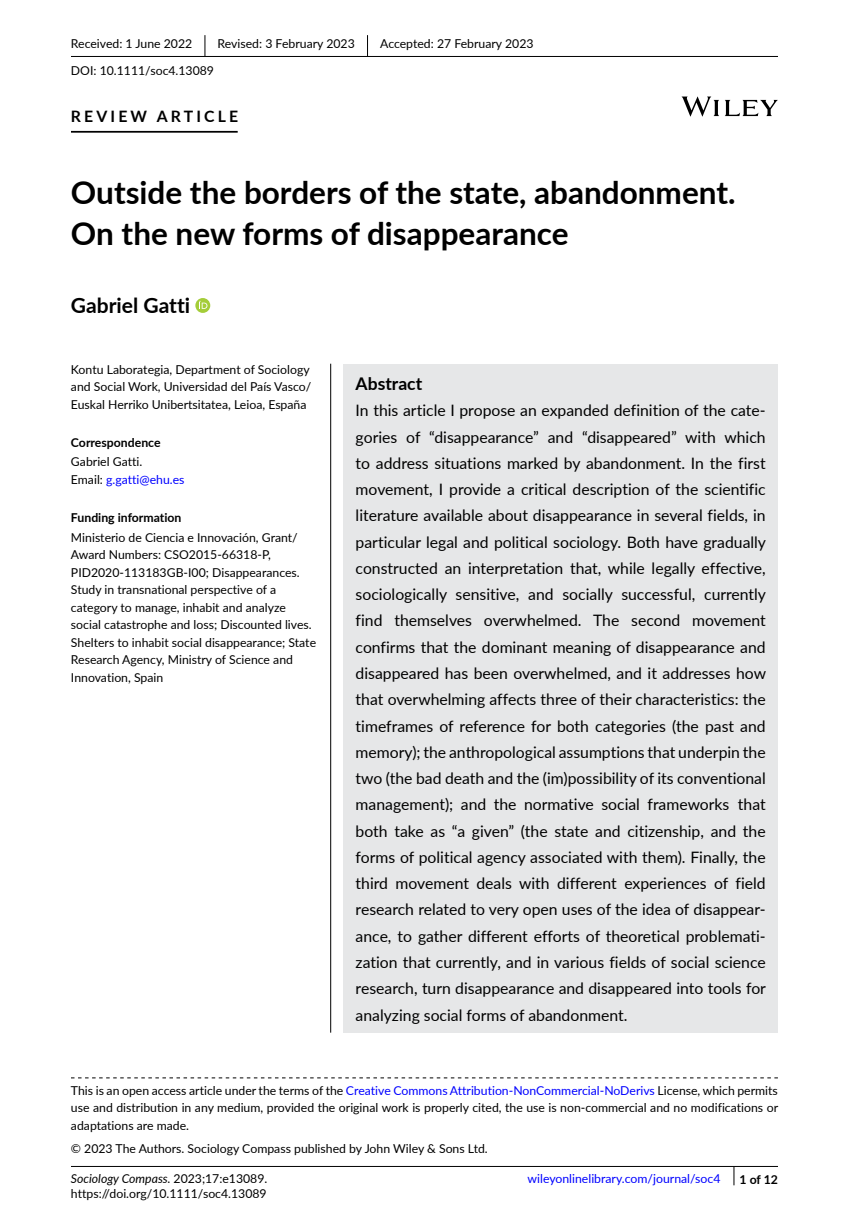
<style>
.page{position:relative;width:849px;height:1221px;background:#fff}
.page>*{position:absolute;margin:0;border:0;box-sizing:border-box;transform-origin:0 0}
.t1{font:700 31.5px/40.2px "Lato";color:#000}
.t2{font:700 21px "Lato";color:#000}
.t3{font:700 17.5px "Lato";color:#000}
.t4{font:15.75px/26.2px "Lato";color:#000;text-align:justify}
.t5{font:700 15.75px "Lato";letter-spacing:.2em;color:#000}
.t6{font:12.25px/17.5px "Lato";color:#000}
.t7{font:700 12.25px "Lato";color:#000}
.t8{font:12.25px "Lato";color:#00f}
.s1{color:#00f}
.s2{font-style:italic}
</style>
<div class="page">
<div style="left:343px;top:363px;width:434px;height:669px;background:#e6e7e8"></div>
<hr style="left:71px;top:56px;width:706px;height:1px;background:#000">
<hr style="left:71px;top:131px;width:167px;height:2px;background:#000">
<svg style="left:195px;top:298px;width:15px;height:15px"></svg>
<svg style="left:199px;top:301px;width:8px;height:8px"></svg>
<svg style="left:204px;top:35px;width:1px;height:21px"></svg>
<svg style="left:367px;top:35px;width:1px;height:21px"></svg>
<hr style="left:71px;top:1165px;width:706px;height:1px;background:#000">
<svg style="left:71px;top:1077px;width:706px;height:1px"></svg>
<svg style="left:681px;top:96px;width:96px;height:21px"></svg>
<svg style="left:733px;top:1166px;width:1px;height:19px"></svg>
<hr style="left:330px;top:363px;width:1px;height:669px;background:#000">
<p class="t6" style="left:71px;top:35px;width:123px">Received: 1 June 2022</p>
<p class="t6" style="left:217px;top:35px;width:139px">Revised: 3 February 2023</p>
<p class="t6" style="left:380px;top:35px;width:155px">Accepted: 27 February 2023</p>
<p class="t6" style="left:71px;top:61px;width:144px">DOI: 10.1111/soc4.13089</p>
<p class="t5" style="left:71px;top:105px;width:169px">REVIEW ARTICLE</p>
<h1 class="t1" style="left:71px;top:171px;width:666px">Outside the borders of the state, abandonment.<br>On the new forms of disappearance</h1>
<h2 class="t2" style="left:71px;top:290px;width:121px">Gabriel Gatti</h2>
<p class="t6" style="left:71px;top:360px;width:242px">Kontu Laborategia, Department of Sociology and Social Work, Universidad del País Vasco/<br>Euskal Herriko Unibertsitatea, Leioa, España</p>
<p class="t7" style="left:71px;top:433px;width:91px">Correspondence</p>
<p class="t6" style="left:71px;top:452px;width:115px">Gabriel Gatti.<br>Email: <span class="s1">g.gatti@ehu.es</span></p>
<p class="t7" style="left:71px;top:509px;width:112px">Funding information</p>
<p class="t6" style="left:71px;top:528px;width:246px">Ministerio de Ciencia e Innovación, Grant/ Award Numbers: CSO2015-66318-P, PID2020-113183GB-I00; Disappearances.<br>Study in transnational perspective of a category to manage, inhabit and analyze social catastrophe and loss; Discounted lives.<br>Shelters to inhabit social disappearance; State Research Agency, Ministry of Science and Innovation, Spain</p>
<p class="t3" style="left:355px;top:371px;width:68px">Abstract</p>
<p class="t4" style="left:355px;top:397px;width:412px">In this article I propose an expanded definition of the cate&shy;gories of “disappearance” and “disappeared” with which to address situations marked by abandonment. In the first movement, I provide a critical description of the scientific literature available about disappearance in several fields, in particular legal and political sociology. Both have gradually constructed an interpretation that, while legally effective, sociologically sensitive, and socially successful, currently find themselves overwhelmed. The second movement confirms that the dominant meaning of disappearance and disappeared has been overwhelmed, and it addresses how that overwhelming affects three of their characteristics: the timeframes of reference for both categories (the past and memory); the anthropological assumptions that underpin the two (the bad death and the (im)possibility of its conventional management); and the normative social frameworks that both take as “a given” (the state and citizenship, and the forms of political agency associated with them). Finally, the third movement deals with different experiences of field research related to very open uses of the idea of disappear&shy;ance, to gather different efforts of theoretical problemati&shy;zation that currently, and in various fields of social science research, turn disappearance and disappeared into tools for analyzing social forms of abandonment.</p>
<p class="t6" style="left:71px;top:1081px;width:708px;text-align:justify">This is an open access article under the terms of the <span class="s1">Creative Commons Attribution-NonCommercial-NoDerivs</span> License, which permits use and distribution in any medium, provided the original work is properly cited, the use is non-commercial and no modifications or adaptations are made.</p>
<p class="t6" style="left:71px;top:1138px;width:418px">© 2023 The Authors. Sociology Compass published by John Wiley &amp; Sons Ltd.</p>
<p class="t6" style="left:71px;top:1170px;width:198px;line-height:14.7px"><span class="s2">Sociology Compass.</span> 2023;17:e13089. https://doi.org/10.1111/soc4.13089</p>
<p class="t8" style="left:527px;top:1170px;width:194px">wileyonlinelibrary.com/journal/soc4</p>
<p class="t7" style="left:739px;top:1169px;width:40px">1 of 12</p>
</div>
